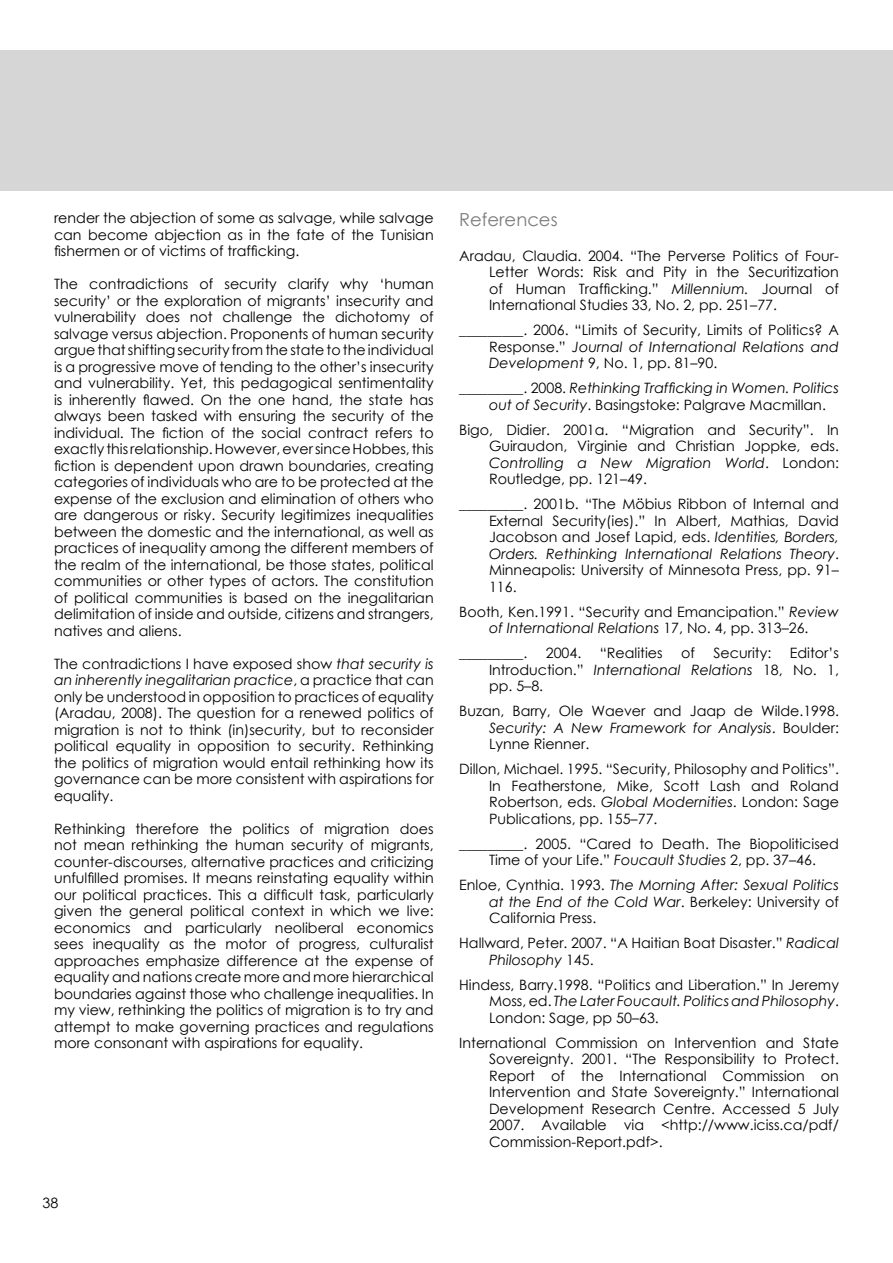
<style>
.page{position:relative;width:893px;height:1263px;background:#fff}
.page>*{position:absolute;margin:0;border:0;box-sizing:border-box;transform-origin:0 0}
.t1{font:18px "Century Gothic";color:#7c7c7c}
.t2{font:14.25px/16.5px "Century Gothic";color:#000;text-align:justify}
.t3{font:italic 14.25px/16.5px "Century Gothic";color:#000}
.s1{font-style:italic}
.s2{font-style:normal}
</style>
<div class="page">
<div style="left:0;top:50px;width:893px;height:140px;background:#d6d6d6"></div>
<p class="t2" style="left:54px;top:210px;width:381px">render the abjection of some as salvage, while salvage can become abjection as in the fate of the Tunisian fishermen or of victims of trafficking.</p>
<p class="t2" style="left:54px;top:276px;width:381px">The contradictions of security clarify why ‘human security’ or the exploration of migrants’ insecurity and vulnerability does not challenge the dichotomy of salvage versus abjection. Proponents of human security argue that shifting security from the state to the individual is a progressive move of tending to the other’s insecurity and vulnerability. Yet, this pedagogical sentimentality is inherently flawed. On the one hand, the state has always been tasked with ensuring the security of the individual. The fiction of the social contract refers to exactly this relationship. However, ever since Hobbes, this fiction is dependent upon drawn boundaries, creating categories of individuals who are to be protected at the expense of the exclusion and elimination of others who are dangerous or risky. Security legitimizes inequalities between the domestic and the international, as well as practices of inequality among the different members of the realm of the international, be those states, political communities or other types of actors. The constitution of political communities is based on the inegalitarian delimitation of inside and outside, citizens and strangers, natives and aliens.</p>
<p class="t2" style="left:54px;top:655px;width:381px">The contradictions I have exposed show <span class="s1">that security is an inherently inegalitarian practice</span>, a practice that can only be understood in opposition to practices of equality (Aradau, 2008). The question for a renewed politics of migration is not to think (in)security, but to reconsider political equality in opposition to security. Rethinking the politics of migration would entail rethinking how its governance can be more consistent with aspirations for equality.</p>
<p class="t2" style="left:54px;top:820px;width:381px">Rethinking therefore the politics of migration does not mean rethinking the human security of migrants, counter-discourses, alternative practices and criticizing unfulfilled promises. It means reinstating equality within our political practices. This a difficult task, particularly given the general political context in which we live: economics and particularly neoliberal economics sees inequality as the motor of progress, culturalist approaches emphasize difference at the expense of equality and nations create more and more hierarchical boundaries against those who challenge inequalities. In my view, rethinking the politics of migration is to try and attempt to make governing practices and regulations more consonant with aspirations for equality.</p>
<p class="t2" style="left:43px;top:1194px;width:17px">38</p>
<p class="t1" style="left:459px;top:207px;width:100px">References</p>
<p class="t2" style="left:489px;top:247px;width:351px;text-indent:-30px">Aradau, Claudia. 2004. “The Perverse Politics of Four-Letter Words: Risk and Pity in the Securitization of Human Trafficking.” <span class="s1">Millennium.</span> Journal of International Studies 33, No. 2, pp. 251 –77.</p>
<p class="t2" style="left:489px;top:321px;width:351px;text-indent:-30px">_________. 2006. “Limits of Security, Limits of Politics? A Response.” <span class="s1">Journal of International Relations and Development</span> 9, No. 1 , pp. 81 –90.</p>
<p class="t3" style="left:489px;top:379px;width:351px;text-indent:-30px"><span class="s2">_________. 2008.</span> Rethinking Trafficking in Women. Politics out of Security<span class="s2">. Basingstoke: Palgrave Macmillan.</span></p>
<p class="t2" style="left:489px;top:421px;width:351px;text-indent:-30px">Bigo, Didier. 2001 a. “Migration and Security”. In Guiraudon, Virginie and Christian Joppke, eds.<br><span class="s1">Controlling a New Migration World</span>. London:<br>Routledge, pp. 1 21 –49 .</p>
<p class="t2" style="left:489px;top:496px;width:351px;text-indent:-30px">_________. 2001 b. “The Möbius Ribbon of Internal and External Security(ies).” In Albert, Mathias, David Jacobson and Josef Lapid, eds. <span class="s1">Identities, Borders, Orders. Rethinking International Relations Theory</span>.<br>Minneapolis: University of Minnesota Press, pp. 91 – 11 6.</p>
<p class="t2" style="left:459px;top:603px;width:87px">Booth, Ken.1991</p>
<p class="t2" style="left:489px;top:603px;width:351px;text-indent:81px">. “Security and Emancipation.” <span class="s1">Review of International Relations</span> 17, No. 4, pp. 31 3–26.</p>
<p class="t2" style="left:459px;top:645px;width:70px">_________.</p>
<p class="t2" style="left:546px;top:645px;width:37px">2004.</p>
<p class="t2" style="left:600px;top:645px;width:64px">“Realities</p>
<p class="t2" style="left:681px;top:645px;width:15px">of</p>
<p class="t2" style="left:713px;top:645px;width:59px">Security:</p>
<p class="t2" style="left:489px;top:645px;width:351px;text-indent:301px">Editor’s Introduction.” <span class="s1">International Relations</span> 1 8, No. 1 , pp. 5–8.</p>
<p class="t2" style="left:489px;top:703px;width:351px;text-indent:-30px">Buzan, Barry, Ole Waever and Jaap de Wilde.1998.<br><span class="s1">Security: A New Framework for Analysis</span>. Boulder:<br>Lynne Rienner.</p>
<p class="t2" style="left:489px;top:761px;width:351px;text-indent:-30px">Dillon, Michael. 1995. “Security, Philosophy and Politics”.<br>In Featherstone, Mike, Scott Lash and Roland Robertson, eds. <span class="s1">Global Modernities</span>. London: Sage Publications, pp. 1 55–77.</p>
<p class="t2" style="left:459px;top:835px;width:381px;text-align:center">_________. 2005. “Cared to Death. The Biopoliticised<br>Time of your Life.” <span class="s1">Foucault Studies</span> 2, pp. 37–46.</p>
<p class="t2" style="left:489px;top:877px;width:351px;text-indent:-30px">Enloe, Cynthia. 1993. <span class="s1">The Morning After: Sexual Politics at the End of the Cold War</span>. Berkeley: University of California Press.</p>
<p class="t2" style="left:489px;top:935px;width:351px;text-indent:-30px">Hallward, Peter. 2007. “A Haitian Boat Disaster.” <span class="s1">Radical<br>Philosophy</span> 145.</p>
<p class="t2" style="left:489px;top:976px;width:351px;text-indent:-30px">Hindess, Barry.1998. “Politics and Liberation.” In Jeremy Moss, ed. <span class="s1">The Later Foucault. Politics and Philosophy</span>.<br>London: Sage, pp 50–63.</p>
<p class="t2" style="left:489px;top:1034px;width:351px;text-indent:-30px">International Commission on Intervention and State Sovereignty. 2001 . “The Responsibility to Protect.<br>Report of the International Commission on Intervention and State Sovereignty.” International Development Research Centre. Accessed 5 July 2007. Available via &lt;http://www.iciss.ca/pdf/ Commission-Report.pdf&gt;.</p>
</div>
